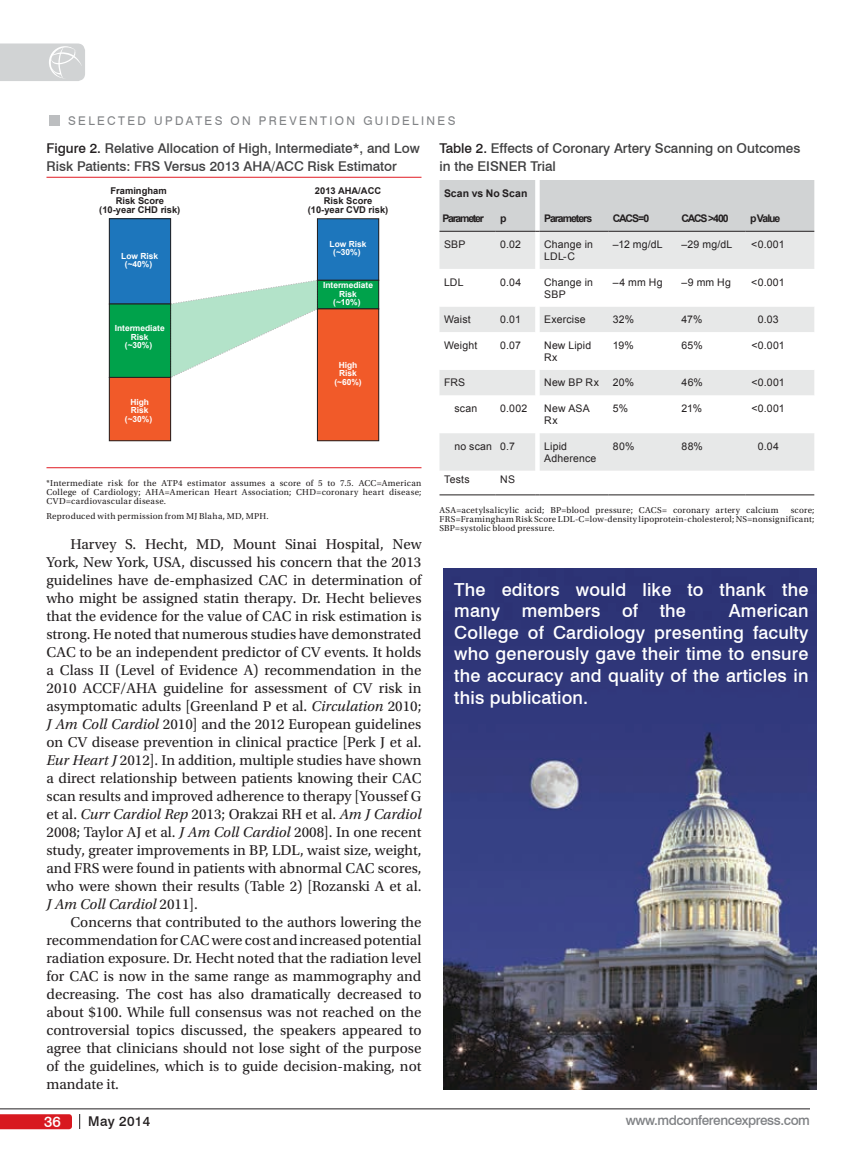
<style>
.page{position:relative;width:864px;height:1161px;background:#fff}
.page>*{position:absolute;margin:0;border:0;box-sizing:border-box;transform-origin:0 0}
.t1{font:500 18px/21.6px "Swiss 721 BT";letter-spacing:.01em;color:#fff}
.t2{font:15px/18px "Utopia Std";color:#231f20;text-align:justify}
.t3{font:500 15px "Swiss 721 BT";color:#fff}
.t4{font:500 13.5px/18px "Swiss 721 BT";color:#414142}
.t5{font:500 13.5px "Swiss 721 BT";letter-spacing:-.03em;color:#808285}
.t6{font:500 13.5px "Swiss 721 BT";letter-spacing:.025em;color:#231f20}
.t7{font:12px "Swiss 721 BT";letter-spacing:.2em;color:#808285}
.t8{font:10.5px/12px "Arial";letter-spacing:.015em;color:#231f20}
.t9{font:700 10.5px "Arial";letter-spacing:-.1em;color:#231f20}
.t10{font:700 10.5px "Arial";color:#231f20}
.t11{font:700 9.3px/9.3px "Arial";color:#231f20;text-align:center}
.t12{font:9px/9px "Utopia Std";letter-spacing:.03em;color:#231f20;text-align:justify}
.t13{font:700 8.4px/8.4px "Arial";color:#fff;text-align:center}
.s1{color:#231f20}
.s2{font-style:italic}
</style>
<div class="page">
<svg style="left:0;top:44px;width:85px;height:37px;background:#d4d5d6"></svg>
<img style="left:444px;top:568px;width:372px;height:522px">
<hr style="left:46px;top:177px;width:376px;height:1px;background:#e11b22">
<hr style="left:46px;top:467px;width:376px;height:1px;background:#e11b22">
<div style="left:109px;top:219px;width:62px;height:85px;background:#1d76bc"></div>
<div style="left:109px;top:218px;width:62px;height:86px;border:1px solid #231f20"></div>
<div style="left:317px;top:219px;width:62px;height:61px;background:#1d76bc"></div>
<div style="left:317px;top:218px;width:62px;height:63px;border:1px solid #231f20"></div>
<div style="left:109px;top:304px;width:62px;height:73px;background:#00a24b"></div>
<div style="left:109px;top:304px;width:62px;height:74px;border:1px solid #231f20"></div>
<div style="left:317px;top:280px;width:62px;height:29px;background:#00a24b"></div>
<div style="left:317px;top:280px;width:62px;height:29px;border:1px solid #231f20"></div>
<div style="left:109px;top:377px;width:62px;height:64px;background:#f15a29"></div>
<div style="left:109px;top:377px;width:62px;height:64px;border:1px solid #231f20"></div>
<div style="left:317px;top:309px;width:62px;height:132px;background:#f15a29"></div>
<div style="left:317px;top:309px;width:62px;height:132px;border:1px solid #231f20"></div>
<svg style="left:170px;top:280px;width:148px;height:98px"></svg>
<div style="left:440px;top:232px;width:374px;height:37px;background:#e7e8e8"></div>
<svg style="left:440px;top:307px;width:374px;height:188px"></svg>
<div style="left:440px;top:180px;width:374px;height:52px;background:#d1d3d4"></div>
<hr style="left:540px;top:231px;width:68px;height:1px;background:#231f20">
<hr style="left:608px;top:231px;width:69px;height:1px;background:#231f20">
<hr style="left:677px;top:231px;width:69px;height:1px;background:#231f20">
<hr style="left:746px;top:231px;width:68px;height:1px;background:#231f20">
<hr style="left:440px;top:495px;width:56px;height:1px;background:#231f20">
<hr style="left:496px;top:495px;width:39px;height:1px;background:#231f20">
<hr style="left:540px;top:495px;width:68px;height:1px;background:#231f20">
<hr style="left:608px;top:495px;width:69px;height:1px;background:#231f20">
<hr style="left:677px;top:495px;width:69px;height:1px;background:#231f20">
<hr style="left:746px;top:495px;width:68px;height:1px;background:#231f20">
<div style="left:50px;top:115px;width:10px;height:11px;background:#bcbec0"></div>
<hr style="left:0;top:1108px;width:810px;height:1px;background:#231f20">
<svg style="left:79px;top:1114px;width:1px;height:15px"></svg>
<svg style="left:0;top:1114px;width:72px;height:15px"></svg>
<p class="t7" style="left:68px;top:113px;width:389px">SELECTED UPDATES ON PREVENTION GUIDELINES</p>
<p class="t4" style="left:46px;top:139px;width:375px"><span class="s1">Figure 2.</span> Relative Allocation of High, Intermediate*, and Low<br>Risk Patients: FRS Versus 2013 AHA/ACC Risk Estimator</p>
<p class="t11" style="left:99px;top:187px;width:83px">Framingham<br>Risk Score (10-year CHD risk)</p>
<p class="t11" style="left:308px;top:187px;width:82px">2013 AHA/ACC<br>Risk Score (10-year CVD risk)</p>
<p class="t13" style="left:330px;top:240px;width:38px">Low Risk (~30%)</p>
<p class="t13" style="left:323px;top:281px;width:52px">Intermediate<br>Risk<br>(~10%)</p>
<p class="t13" style="left:121px;top:252px;width:38px">Low Risk (~40%)</p>
<p class="t13" style="left:115px;top:324px;width:52px">Intermediate<br>Risk<br>(~30%)</p>
<p class="t13" style="left:125px;top:398px;width:29px">High<br>Risk (~30%)</p>
<p class="t13" style="left:334px;top:361px;width:29px">High<br>Risk (~60%)</p>
<p class="t12" style="left:46px;top:479px;width:377px">*Intermediate risk for the ATP4 estimator assumes a score of 5 to 7.5. ACC=American College of Cardiology; AHA=American Heart Association; CHD=coronary heart disease; CVD=cardiovascular disease.</p>
<p class="t12" style="left:46px;top:512px;width:224px">Reproduced with permission from MJ Blaha, MD, MPH.</p>
<p class="t2" style="left:46px;top:535px;width:377px;text-indent:24px">Harvey S. Hecht, MD, Mount Sinai Hospital, New York, New York, USA, discussed his concern that the 2013 guidelines have de-emphasized CAC in determination of who might be assigned statin therapy. Dr. Hecht believes that the evidence for the value of CAC in risk estimation is strong. He noted that numerous studies have demonstrated CAC to be an independent predictor of CV events. It holds a Class II (Level of Evidence A) recommendation in the 2010 ACCF/AHA guideline for assessment of CV risk in asymptomatic adults [Greenland P et al. <span class="s2">Circulation</span> 2010; <span class="s2">J Am Coll Cardiol</span> 2010] and the 2012 European guidelines on CV disease prevention in clinical practice [Perk J et al.<br><span class="s2">Eur Heart J</span> 2012]. In addition, multiple studies have shown a direct relationship between patients knowing their CAC scan results and improved adherence to therapy [Youssef G et al. <span class="s2">Curr Cardiol Rep</span> 2013; Orakzai RH et al. <span class="s2">Am J Cardiol </span>2008; Taylor AJ et al. <span class="s2">J Am Coll Cardiol</span> 2008]. In one recent study, greater improvements in BP, LDL, waist size, weight, and FRS were found in patients with abnormal CAC scores, who were shown their results (Table 2) [Rozanski A et al.<br><span class="s2">J Am Coll Cardiol</span> 2011].</p>
<p class="t2" style="left:46px;top:913px;width:377px;text-indent:24px">Concerns that contributed to the authors lowering the recommendation for CAC were cost and increased potential radiation exposure. Dr. Hecht noted that the radiation level for CAC is now in the same range as mammography and decreasing. The cost has also dramatically decreased to about $100. While full consensus was not reached on the controversial topics discussed, the speakers appeared to agree that clinicians should not lose sight of the purpose of the guidelines, which is to guide decision-making, not mandate it.</p>
<p class="t4" style="left:440px;top:139px;width:362px"><span class="s1">Table 2.</span> Effects of Coronary Artery Scanning on Outcomes in the EISNER Trial</p>
<p class="t10" style="left:444px;top:186px;width:85px">Scan vs No Scan</p>
<p class="t9" style="left:442px;top:212px;width:43px">Parameter</p>
<p class="t9" style="left:500px;top:212px;width:8px">p</p>
<p class="t9" style="left:544px;top:212px;width:50px">Parameters</p>
<p class="t9" style="left:613px;top:212px;width:38px">CACS=0</p>
<p class="t9" style="left:682px;top:212px;width:49px">CACS &gt;400</p>
<p class="t9" style="left:750px;top:212px;width:32px">p Value</p>
<p class="t8" style="left:444px;top:238px;width:23px">SBP</p>
<p class="t8" style="left:500px;top:238px;width:22px">0.02</p>
<p class="t8" style="left:544px;top:238px;width:50px">Change in<br>LDL-C</p>
<p class="t8" style="left:613px;top:238px;width:51px">–12 mg/dL</p>
<p class="t8" style="left:682px;top:238px;width:52px">–29 mg/dL</p>
<p class="t8" style="left:751px;top:238px;width:35px">&lt;0.001</p>
<p class="t8" style="left:444px;top:276px;width:21px">LDL</p>
<p class="t8" style="left:500px;top:276px;width:23px">0.04</p>
<p class="t8" style="left:544px;top:276px;width:50px">Change in<br>SBP</p>
<p class="t8" style="left:613px;top:276px;width:51px">–4 mm Hg</p>
<p class="t8" style="left:682px;top:276px;width:51px">–9 mm Hg</p>
<p class="t8" style="left:751px;top:276px;width:35px">&lt;0.001</p>
<p class="t8" style="left:444px;top:314px;width:28px">Waist</p>
<p class="t8" style="left:500px;top:314px;width:22px">0.01</p>
<p class="t8" style="left:544px;top:314px;width:43px">Exercise</p>
<p class="t8" style="left:613px;top:314px;width:23px">32%</p>
<p class="t8" style="left:682px;top:314px;width:22px">47%</p>
<p class="t8" style="left:758px;top:314px;width:22px">0.03</p>
<p class="t8" style="left:444px;top:339px;width:35px">Weight</p>
<p class="t8" style="left:500px;top:339px;width:22px">0.07</p>
<p class="t8" style="left:544px;top:339px;width:49px">New Lipid<br>Rx</p>
<p class="t8" style="left:613px;top:339px;width:22px">19%</p>
<p class="t8" style="left:682px;top:339px;width:23px">65%</p>
<p class="t8" style="left:751px;top:339px;width:35px">&lt;0.001</p>
<p class="t8" style="left:444px;top:377px;width:23px">FRS</p>
<p class="t8" style="left:544px;top:377px;width:56px">New BP Rx</p>
<p class="t8" style="left:613px;top:377px;width:23px">20%</p>
<p class="t8" style="left:682px;top:377px;width:23px">46%</p>
<p class="t8" style="left:751px;top:377px;width:35px">&lt;0.001</p>
<p class="t8" style="left:455px;top:403px;width:24px">scan</p>
<p class="t8" style="left:500px;top:403px;width:29px">0.002</p>
<p class="t8" style="left:544px;top:403px;width:47px">New ASA<br>Rx</p>
<p class="t8" style="left:613px;top:403px;width:17px">5%</p>
<p class="t8" style="left:682px;top:403px;width:22px">21%</p>
<p class="t8" style="left:751px;top:403px;width:35px">&lt;0.001</p>
<p class="t8" style="left:455px;top:440px;width:62px">no scan 0.7</p>
<p class="t8" style="left:544px;top:440px;width:54px">Lipid<br>Adherence</p>
<p class="t8" style="left:613px;top:440px;width:23px">80%</p>
<p class="t8" style="left:682px;top:440px;width:23px">88%</p>
<p class="t8" style="left:758px;top:440px;width:23px">0.04</p>
<p class="t8" style="left:444px;top:473px;width:27px">Tests</p>
<p class="t8" style="left:500px;top:473px;width:16px">NS</p>
<p class="t12" style="left:440px;top:506px;width:341px">ASA=acetylsalicylic acid; BP=blood pressure; CACS= coronary artery calcium</p>
<p class="t12" style="left:440px;top:506px;width:377px;text-indent:351px">score; FRS=Framingham Risk Score LDL-C=low-density lipoprotein-cholesterol; NS=nonsignificant; SBP=systolic blood pressure.</p>
<p class="t1" style="left:454px;top:578px;width:356px">The editors would like to thank the many members of the</p>
<p class="t1" style="left:454px;top:600px;width:356px;text-align:justify;text-indent:275px">American College of Cardiology presenting faculty who generously gave their time to ensure the accuracy and quality of the articles in this publication.</p>
<p class="t3" style="left:44px;top:1113px;width:18px">36</p>
<p class="t6" style="left:88px;top:1113px;width:64px">May 2014</p>
<p class="t5" style="left:626px;top:1112px;width:185px">www.mdconferencexpress.com</p>
</div>
